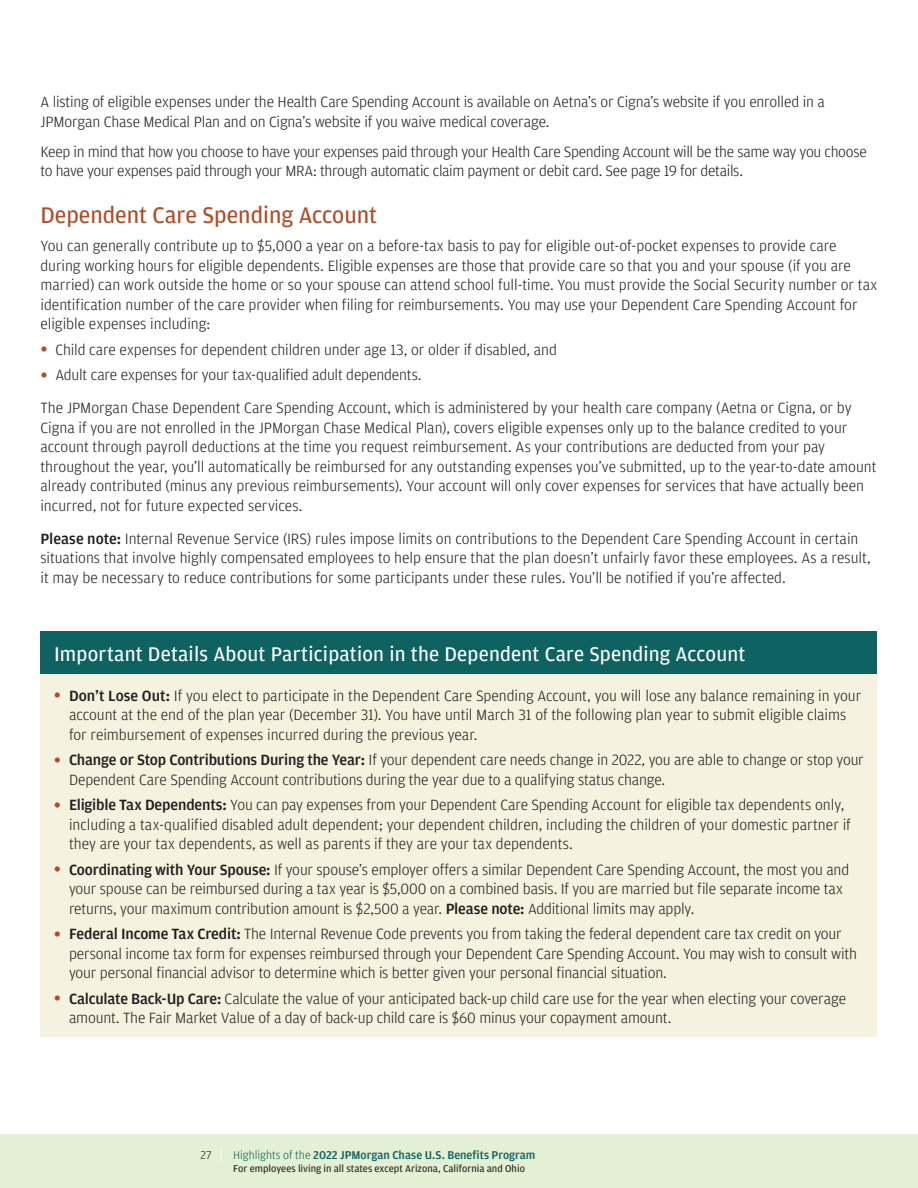
<style>
.page{position:relative;width:918px;height:1188px;background:#fff}
.page>*{position:absolute;margin:0;border:0;box-sizing:border-box;transform-origin:0 0}
.t1{font:24px "Amplitude";color:#b14c25}
.t2{font:21px "Amplitude";letter-spacing:.01em;color:#fff}
.t3{font:300 15.75px/19.5px "Amplitude";letter-spacing:-.005em;color:#231f20}
.t4{font:500 12px "Amplitude";color:#0f6262}
.t5{font:10.5px "Amplitude";letter-spacing:.005em;color:#231f20}
.s1{font-weight:400;font-size:21.6px;color:#b14c25}
.s2{font-weight:500}
.s3{font-weight:300;color:#231f20}
.s4{font-weight:300;font-size:15.75px;color:#fff}
.s5{font-weight:300}
</style>
<div class="page">
<div style="left:0;top:1134px;width:918px;height:54px;background:#e4f0d4"></div>
<div style="left:40px;top:631px;width:838px;height:44px;background:#0f6262"></div>
<div style="left:40px;top:675px;width:838px;height:362px;background:#f5f3df"></div>
<p class="t3" style="left:40px;top:92px;width:786px">A listing of eligible expenses under the Health Care Spending Account is available on Aetna’s or Cigna’s website if you enrolled in a<br>JPMorgan Chase Medical Plan and on Cigna’s website if you waive medical coverage.</p>
<p class="t3" style="left:40px;top:142px;width:828px">Keep in mind that how you choose to have your expenses paid through your Health Care Spending Account will be the same way you choose to have your expenses paid through your MRA: through automatic claim payment or debit card. See page 19 for details.</p>
<h1 class="t1" style="left:40px;top:201px;width:338px">Dependent Care Spending Account</h1>
<p class="t3" style="left:40px;top:236px;width:838px">You can generally contribute up to $5,000 a year on a before-tax basis to pay for eligible out-of-pocket expenses to provide care during working hours for eligible dependents. Eligible expenses are those that provide care so that you and your spouse (if you are married) can work outside the home or so your spouse can attend school full-time. You must provide the Social Security number or tax identification number of the care provider when filing for reimbursements. You may use your Dependent Care Spending Account for eligible expenses including:</p>
<p class="t3" style="left:40px;top:340px;width:518px"><span class="s1">•</span> Child care expenses for dependent children under age 13, or older if disabled, and</p>
<p class="t3" style="left:40px;top:358px;width:813px;line-height:33px"><span class="s1">•</span> Adult care expenses for your tax-qualified adult dependents.<br>The JPMorgan Chase Dependent Care Spending Account, which is administered by your health care company (Aetna or Cigna, or by</p>
<p class="t3" style="left:41px;top:418px;width:838px">Cigna if you are not enrolled in the JPMorgan Chase Medical Plan), covers eligible expenses only up to the balance credited to your account through payroll deductions at the time you request reimbursement. As your contributions are deducted from your pay throughout the year, you’ll automatically be reimbursed for any outstanding expenses you’ve submitted, up to the year-to-date amount already contributed (minus any previous reimbursements). Your account will only cover expenses for services that have actually been incurred, not for future expected services.</p>
<p class="t3" style="left:41px;top:529px;width:832px"><span class="s2">Please note:</span> Internal Revenue Service (IRS) rules impose limits on contributions to the Dependent Care Spending Account in certain situations that involve highly compensated employees to help ensure that the plan doesn’t unfairly favor these employees. As a result, it may be necessary to reduce contributions for some participants under these rules. You’ll be notified if you’re affected.</p>
<h2 class="t2" style="left:54px;top:642px;width:693px">Important Details About Participation in the Dependent Care Spending Account</h2>
<p class="t3" style="left:69px;top:686px;width:794px;text-indent:-15px"><span class="s1">•</span> <span class="s2">Don’t Lose Out:</span> If you elect to participate in the Dependent Care Spending Account, you will lose any balance remaining in your account at the end of the plan year (December 31). You have until March 31 of the following plan year to submit eligible claims for reimbursement of expenses incurred during the previous year.</p>
<p class="t3" style="left:69px;top:750px;width:796px;text-indent:-15px"><span class="s1">•</span> <span class="s2">Change or Stop Contributions During the Year:</span> If your dependent care needs change in 2022, you are able to change or stop your<br>Dependent Care Spending Account contributions during the year due to a qualifying status change.</p>
<p class="t3" style="left:69px;top:795px;width:783px;text-indent:-15px"><span class="s1">•</span> <span class="s2">Eligible Tax Dependents:</span> You can pay expenses from your Dependent Care Spending Account for eligible tax dependents only, including a tax-qualified disabled adult dependent; your dependent children, including the children of your domestic partner if they are your tax dependents, as well as parents if they are your tax dependents.</p>
<p class="t3" style="left:69px;top:860px;width:782px;text-indent:-15px"><span class="s1">•</span> <span class="s2">Coordinating with Your Spouse:</span> If your spouse’s employer offers a similar Dependent Care Spending Account, the most you and your spouse can be reimbursed during a tax year is $5,000 on a combined basis. If you are married but file separate income tax returns, your maximum contribution amount is $2,500 a year. <span class="s2">Please note:</span> Additional limits may apply.</p>
<p class="t3" style="left:69px;top:924px;width:790px;text-indent:-15px"><span class="s1">•</span> <span class="s2">Federal Income Tax Credit:</span> The Internal Revenue Code prevents you from taking the federal dependent care tax credit on your personal income tax form for expenses reimbursed through your Dependent Care Spending Account. You may wish to consult with your personal financial advisor to determine which is better given your personal financial situation.</p>
<p class="t3" style="left:69px;top:989px;width:779px;text-indent:-15px"><span class="s1">•</span> <span class="s2">Calculate Back-Up Care:</span> Calculate the value of your anticipated back-up child care use for the year when electing your coverage amount. The Fair Market Value of a day of back-up child care is $60 minus your copayment amount.</p>
<p class="t4" style="left:200px;top:1148px;width:337px"><span class="s3">27</span> <span class="s4">|</span> <span class="s5">Highlights of the</span> 2022 JPMorgan Chase U.S. Benefits Program</p>
<p class="t5" style="left:233px;top:1163px;width:293px">For employees living in all states except Arizona, California and Ohio</p>
</div>
